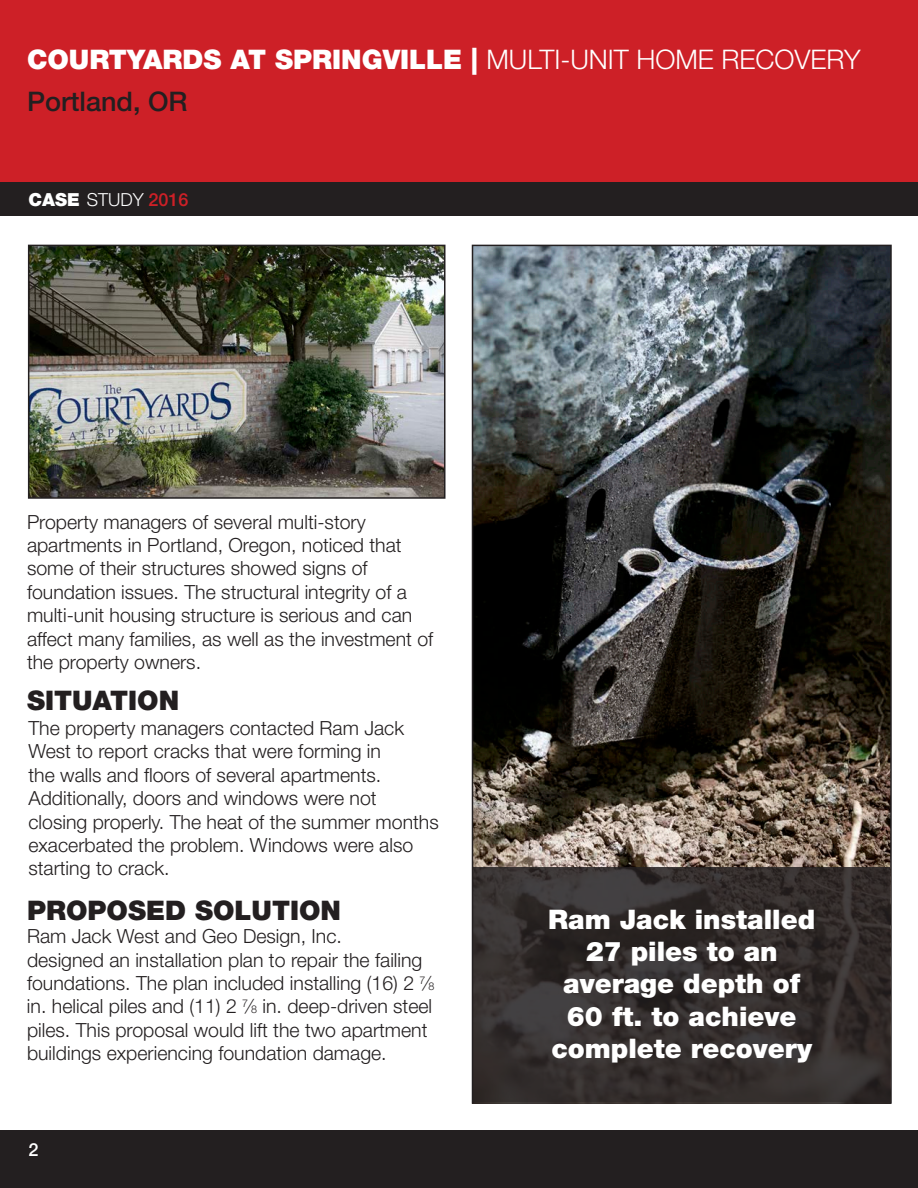
<style>
.page{position:relative;width:918px;height:1188px;background:#fff}
.page>*{position:absolute;margin:0;border:0;box-sizing:border-box;transform-origin:0 0}
.t1{font:900 27px/32.4px "Helvetica Neue LT Std";color:#fff;text-align:center}
.t2{font:900 27px "Helvetica Neue LT Std";color:#231f20}
.t3{font:500 27px "Helvetica Neue LT Std";color:#231f20}
.t4{font:300 19.5px/23.4px "Helvetica Neue LT Std";color:#231f20}
.t5{font:300 18px "Helvetica Neue LT Std";color:#fff}
.t6{font:500 18px "Helvetica Neue LT Std";color:#fff}
.s1{font-weight:300}
.s2{font-weight:900}
.s3{font-weight:500;color:#cd2027}
.s4{font-size:10.8px}
</style>
<div class="page">
<div style="left:0;top:1130px;width:918px;height:58px;background:#231f20"></div>
<div style="left:27px;top:1141px;width:75px;height:36px;border:2px solid #231f20"></div>
<div style="left:0;top:0;width:918px;height:182px;background:#cd2027"></div>
<div style="left:0;top:182px;width:918px;height:34px;background:#231f20"></div>
<img style="left:475px;top:248px;width:414px;height:620px">
<img style="left:31px;top:248px;width:412px;height:248px">
<div style="left:28px;top:245px;width:418px;height:254px;border:2px solid #231f20"></div>
<svg style="left:472px;top:868px;width:418px;height:234px;background:#332e2d"></svg>
<p class="t1" style="left:27px;top:43px;width:835px">COURTYARDS AT SPRINGVILLE | <span class="s1">MULTI-UNIT HOME RECOVERY</span></p>
<p class="t3" style="left:27px;top:85px;width:162px">Portland, OR</p>
<p class="t5" style="left:28px;top:188px;width:162px"><span class="s2">CASE</span> STUDY <span class="s3">2016</span></p>
<p class="t4" style="left:27px;top:510px;width:408px">Property managers of several multi-story apartments in Portland, Oregon, noticed that some of their structures showed signs of foundation issues. The structural integrity of a multi-unit housing structure is serious and can affect many families, as well as the investment of the property owners.</p>
<p class="t2" style="left:27px;top:685px;width:154px">SITUATION</p>
<p class="t4" style="left:28px;top:716px;width:412px">The property managers contacted Ram Jack West to report cracks that were forming in<br>the walls and floors of several apartments.<br>Additionally, doors and windows were not closing properly. The heat of the summer months exacerbated the problem. Windows were also starting to crack.</p>
<p class="t2" style="left:27px;top:894px;width:316px">PROPOSED SOLUTION</p>
<p class="t4" style="left:27px;top:924px;width:409px">Ram Jack West and Geo Design, Inc.<br>designed an installation plan to repair the failing foundations. The plan included installing (16) 2 <sup>7</sup>⁄<span class="s4">8 </span>in. helical piles and (11) 2 <sup>7</sup>⁄<span class="s4">8</span> in. deep-driven steel piles. This proposal would lift the two apartment buildings experiencing foundation damage.</p>
<p class="t6" style="left:28px;top:1139px;width:12px">2</p>
<p class="t1" style="left:548px;top:903px;width:269px">Ram Jack installed<br>27 piles to an average depth of<br>60 ft. to achieve complete recovery</p>
</div>
